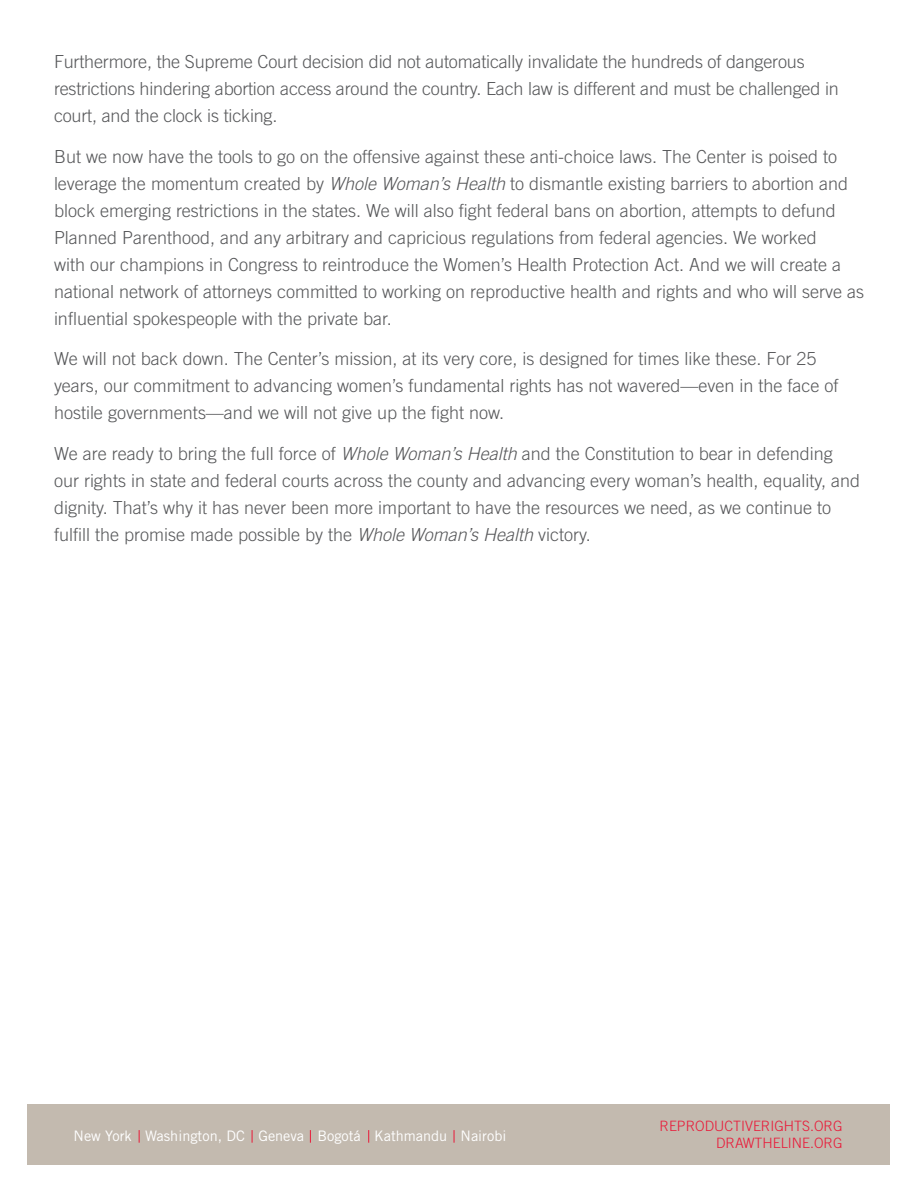
<style>
.page{position:relative;width:918px;height:1188px;background:#fff}
.page>*{position:absolute;margin:0;border:0;box-sizing:border-box;transform-origin:0 0}
.t1{font:300 18px/27px "Trade Gothic";color:#57585a}
.t2{font:14.55px "Trade Gothic";color:#fff}
.t3{font:300 14.25px/17.1px "Trade Gothic";color:#e91938;text-align:right}
.s1{font-style:italic}
</style>
<div class="page">
<div style="left:27px;top:1105px;width:862px;height:60px;background:#c3baaf"></div>
<svg style="left:139px;top:1130px;width:1px;height:13px"></svg>
<svg style="left:252px;top:1130px;width:1px;height:13px"></svg>
<svg style="left:368px;top:1130px;width:1px;height:13px"></svg>
<svg style="left:454px;top:1130px;width:1px;height:13px"></svg>
<svg style="left:310px;top:1130px;width:1px;height:13px"></svg>
<p class="t1" style="left:54px;top:48px;width:786px">Furthermore, the Supreme Court decision did not automatically invalidate the hundreds of dangerous restrictions hindering abortion access around the country. Each law is different and must be challenged in court, and the clock is ticking.</p>
<p class="t1" style="left:54px;top:143px;width:812px">But we now have the tools to go on the offensive against these anti-choice laws. The Center is poised to leverage the momentum created by <span class="s1">Whole Woman’s Health</span> to dismantle existing barriers to abortion and block emerging restrictions in the states. We will also fight federal bans on abortion, attempts to defund Planned Parenthood, and any arbitrary and capricious regulations from federal agencies. We worked<br>with our champions in Congress to reintroduce the Women’s Health Protection Act. And we will create a national network of attorneys committed to working on reproductive health and rights and who will serve as influential spokespeople with the private bar.</p>
<p class="t1" style="left:54px;top:345px;width:786px">We will not back down. The Center’s mission, at its very core, is designed for times like these. For 25 years, our commitment to advancing women’s fundamental rights has not wavered—even in the face of hostile governments—and we will not give up the fight now.</p>
<p class="t1" style="left:54px;top:440px;width:808px">We are ready to bring the full force of <span class="s1">Whole Woman’s Health</span> and the Constitution to bear in defending our rights in state and federal courts across the county and advancing every woman’s health, equality, and dignity. That’s why it has never been more important to have the resources we need, as we continue to fulfill the promise made possible by the <span class="s1">Whole Woman’s Health</span> victory.</p>
<p class="t2" style="left:74px;top:1127px;width:434px">New York Washington, DC Geneva Bogotá Kathmandu Nairobi</p>
<p class="t3" style="left:660px;top:1118px;width:184px">REPRODUCTIVERIGHTS.ORG<br>DRAWTHELINE.ORG</p>
</div>
